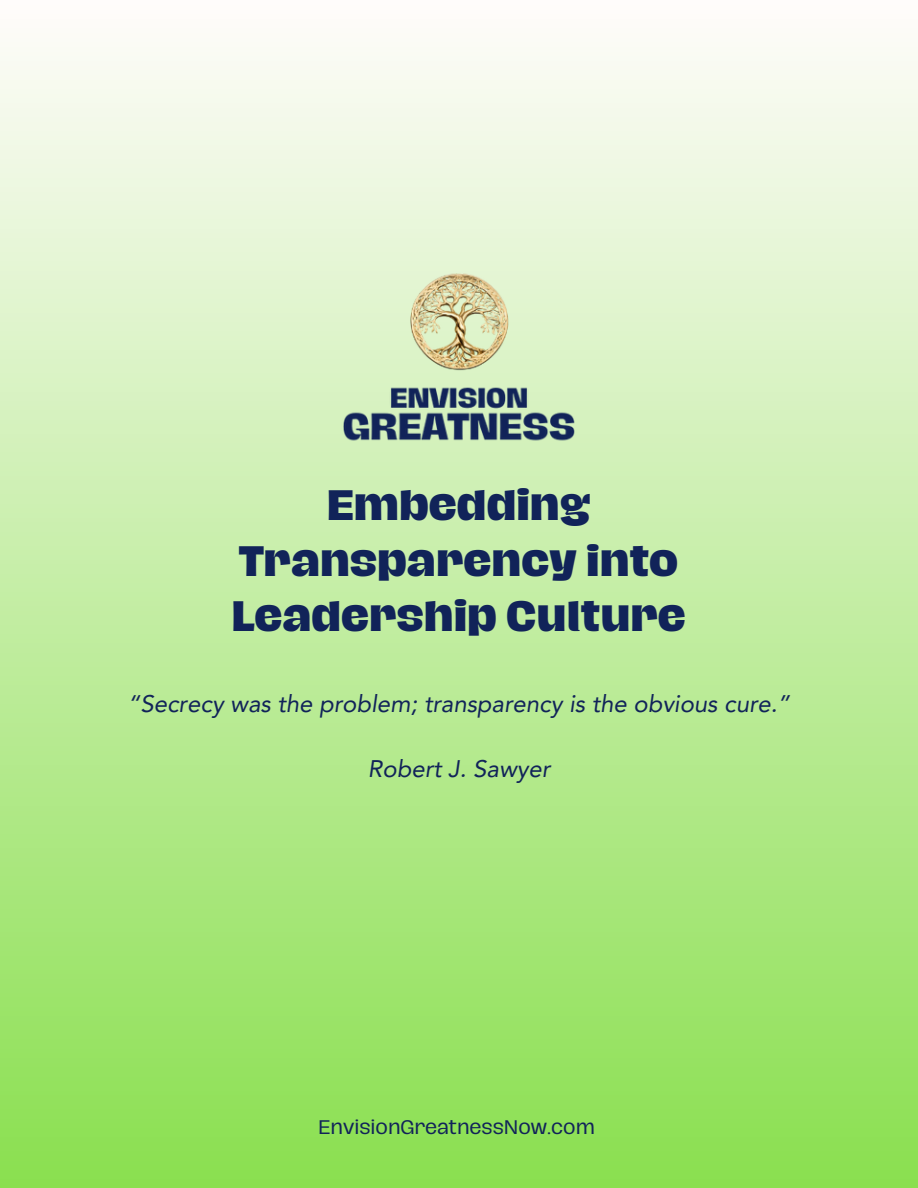
<style>
.page{position:relative;width:918px;height:1188px;background:#fff}
.page>*{position:absolute;margin:0;border:0;box-sizing:border-box;transform-origin:0 0}
.t1{font:800 39px/55.2px "Hagrid";color:#112359;text-align:center}
.t2{font:italic 24px "Avenir LT Pro";color:#112359}
.t3{font:18px "Hagrid Text";color:#112359}
</style>
<div class="page">
<div style="left:0;top:0;width:918px;height:1188px;background:linear-gradient(to bottom,#fffcfb,#8adf4f)"></div>
<img style="left:297px;top:196px;width:323px;height:323px">
<p class="t1" style="left:232px;top:478px;width:456px">Embedding<br>Transparency into<br>Leadership Culture</p>
<h1 class="t2" style="left:128px;top:694px;width:664px">“Secrecy was the problem; transparency is the obvious cure.”</h1>
<h2 class="t2" style="left:368px;top:759px;width:184px">Robert J. Sawyer</h2>
<h2 class="t3" style="left:318px;top:1119px;width:278px">EnvisionGreatnessNow.com</h2>
</div>
